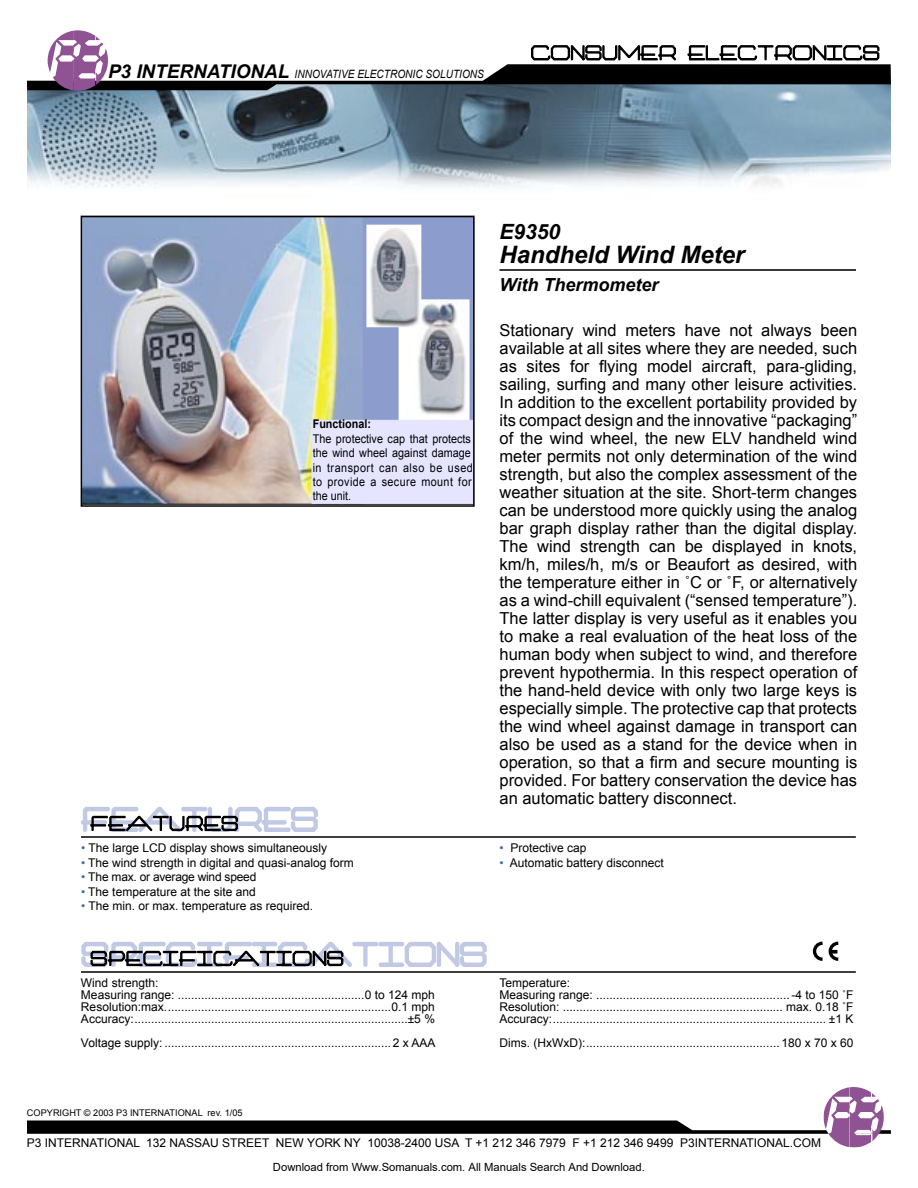
<style>
.page{position:relative;width:918px;height:1188px;background:#fff}
.page>*{position:absolute;margin:0;border:0;box-sizing:border-box;transform-origin:0 0}
.t1{font:italic 700 24px "Arial";color:#000}
.t2{font:italic 700 21px "Arial";color:#000}
.t3{font:italic 700 18px "Arial";color:#000}
.elv_Grundtext{font:16.5px/18px "Arial";color:#000;text-align:justify}
.elv_Grundtext-2{font:12px "Arial";color:#000}
.elv_Grundtext-3{font:12px/14.4px "Arial";color:#000;scale:.9 1}
.elv_Grundtext-4{font:12px "Arial";letter-spacing:-.02em;color:#000}
.t4{font:700 12px "Arial";color:#000;scale:.9 1}
.t5{font:italic 11.4px "Arial";color:#000;scale:.88 1}
.t6{font:11.25px "Arial";color:#000}
.t7{font:9.15px "Arial";color:#000}
.s1{font-weight:700;font-size:18.9px}
.s2{color:#3c68ae}
</style>
<div class="page">
<img style="left:27px;top:91px;width:864px;height:97px">
<svg style="left:27px;top:1087px;width:864px;height:60px"></svg>
<svg style="left:27px;top:30px;width:864px;height:61px"></svg>
<hr style="left:81px;top:971px;width:775px;height:2px;background:#000">
<hr style="left:81px;top:836px;width:775px;height:2px;background:#000">
<svg style="left:81px;top:807px;width:237px;height:25px"></svg>
<svg style="left:81px;top:942px;width:406px;height:25px"></svg>
<hr style="left:500px;top:269px;width:356px;height:2px;background:#000">
<div style="left:362px;top:216px;width:111px;height:288px;background:#8c9ccc"></div>
<img style="left:399px;top:299px;width:71px;height:121px">
<img style="left:84px;top:219px;width:279px;height:284px">
<div style="left:312px;top:420px;width:161px;height:83px;background:#e5e5ff"></div>
<div style="left:312px;top:420px;width:161px;height:84px;border:1px solid #e5e5ff"></div>
<img style="left:366px;top:225px;width:55px;height:102px">
<div style="left:81px;top:216px;width:394px;height:291px;border:2px solid #000"></div>
<svg style="left:812px;top:941px;width:27px;height:20px"></svg>
<p class="t5" style="left:108px;top:66px;width:429px"><span class="s1">P3 INTERNATIONAL</span> INNOVATIVE ELECTRONIC SOLUTIONS</p>
<p class="t4" style="left:313px;top:416px;width:66px">Functional:</p>
<p class="elv_Grundtext-3" style="left:313px;top:432px;width:179px">The protective cap that protects the wind wheel against damage in transport can also be used to provide a secure mount for the unit.</p>
<p class="elv_Grundtext-2" style="left:81px;top:840px;width:248px"><span class="s2">•</span> The large LCD display shows simultaneously</p>
<p class="elv_Grundtext-2" style="left:81px;top:855px;width:274px"><span class="s2">•</span> The wind strength in digital and quasi-analog form</p>
<p class="elv_Grundtext-4" style="left:81px;top:869px;width:177px"><span class="s2">•</span> The max. or average wind speed</p>
<p class="elv_Grundtext-2" style="left:81px;top:884px;width:176px"><span class="s2">•</span> The temperature at the site and</p>
<p class="elv_Grundtext-2" style="left:81px;top:898px;width:234px"><span class="s2">•</span> The min. or max. temperature as required.</p>
<p class="elv_Grundtext-2" style="left:81px;top:975px;width:79px">Wind strength:</p>
<p class="elv_Grundtext-2" style="left:81px;top:987px;width:355px">Measuring range: ........................................................0 to 124 mph</p>
<p class="elv_Grundtext-2" style="left:81px;top:999px;width:356px">Resolution:max....................................................................0.1 mph</p>
<p class="elv_Grundtext-2" style="left:81px;top:1011px;width:356px">Accuracy:..................................................................................±5 %</p>
<p class="elv_Grundtext-2" style="left:81px;top:1035px;width:356px">Voltage supply: .................................................................... 2 x AAA</p>
<p class="t7" style="left:27px;top:1107px;width:217px">COPYRIGHT © 2003 P3 INTERNATIONAL rev. 1/05</p>
<p class="t2" style="left:500px;top:218px;width:62px">E9350</p>
<p class="t1" style="left:500px;top:239px;width:247px">Handheld Wind Meter</p>
<p class="t3" style="left:500px;top:273px;width:160px">With Thermometer</p>
<p class="elv_Grundtext" style="left:500px;top:321px;width:359px">Stationary wind meters have not always been available at all sites where they are needed, such as sites for flying model aircraft, para-gliding, sailing, surfing and many other leisure activities.<br>In addition to the excellent portability provided by its compact design and the innovative “packaging” of the wind wheel, the new ELV handheld wind meter permits not only determination of the wind strength, but also the complex assessment of the weather situation at the site. Short-term changes can be understood more quickly using the analog bar graph display rather than the digital display.<br>The wind strength can be displayed in knots, km/h, miles/h, m/s or Beaufort as desired, with the temperature either in ˚C or ˚F, or alternatively as a wind-chill equivalent (“sensed temperature”).<br>The latter display is very useful as it enables you to make a real evaluation of the heat loss of the human body when subject to wind, and therefore prevent hypothermia. In this respect operation of the hand-held device with only two large keys is especially simple. The protective cap that protects the wind wheel against damage in transport can also be used as a stand for the device when in operation, so that a firm and secure mounting is provided. For battery conservation the device has an automatic battery disconnect.</p>
<p class="elv_Grundtext-2" style="left:500px;top:840px;width:88px"><span class="s2">•</span> Protective cap</p>
<p class="elv_Grundtext-2" style="left:500px;top:855px;width:166px"><span class="s2">•</span> Automatic battery disconnect</p>
<p class="elv_Grundtext-2" style="left:500px;top:975px;width:72px">Temperature:</p>
<p class="elv_Grundtext-2" style="left:500px;top:987px;width:356px">Measuring range: ..........................................................-4 to 150 ˚F</p>
<p class="elv_Grundtext-2" style="left:500px;top:999px;width:356px">Resolution: .................................................................. max. 0.18 ˚F</p>
<p class="elv_Grundtext-2" style="left:500px;top:1011px;width:356px">Accuracy:.................................................................................. ±1 K</p>
<p class="elv_Grundtext-2" style="left:500px;top:1035px;width:355px">Dims. (HxWxD):.......................................................... 180 x 70 x 60</p>
<p class="elv_Grundtext-2" style="left:27px;top:1135px;width:796px">P3 INTERNATIONAL 132 NASSAU STREET NEW YORK NY 10038-2400 USA T +1 212 346 7979 F +1 212 346 9499 P3INTERNATIONAL.COM</p>
<p class="t6" style="left:273px;top:1160px;width:373px">Download from Www.Somanuals.com. All Manuals Search And Download.</p>
</div>
